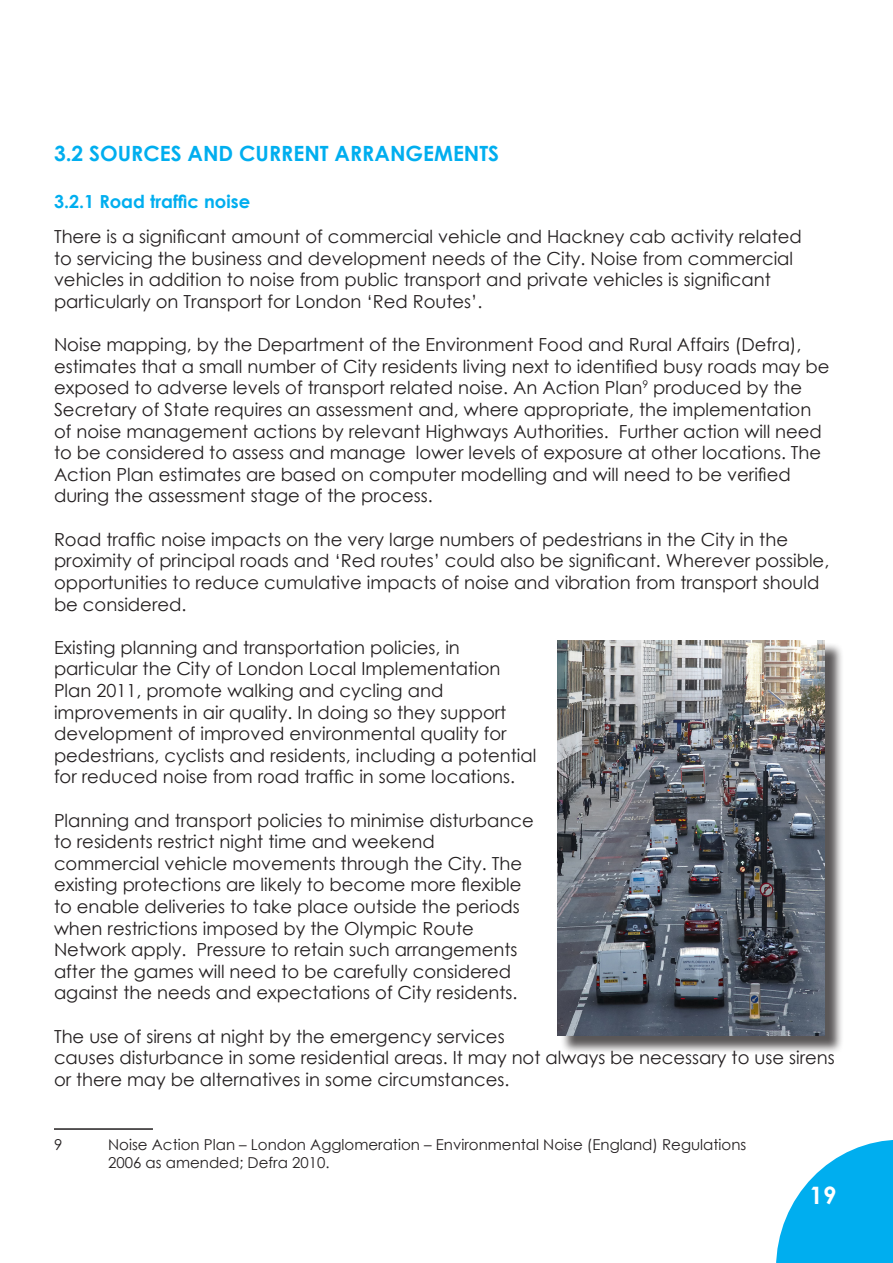
<style>
.page{position:relative;width:893px;height:1263px;background:#fff}
.page>*{position:absolute;margin:0;border:0;box-sizing:border-box;transform-origin:0 0}
.t1{font:700 24px "Century Gothic";color:#fff}
.Heading_Level_2{font:700 21px "Century Gothic";color:#00aeef}
.General_Paragraph{font:18px/21.6px "Century Gothic";color:#231f20}
.Sub_Heading{font:700 18px "Century Gothic";color:#00aeef}
.General_Paragraph-2{font:15px/18px "Century Gothic";color:#231f20}
</style>
<div class="page">
<svg style="left:776px;top:1140px;width:117px;height:123px"></svg>
<div style="left:807px;top:1185px;width:32px;height:32px;background:#00aeef"></div>
<div style="left:560px;top:642px;width:283px;height:412px;background:#231f20;opacity:.75"></div>
<img style="left:557px;top:640px;width:268px;height:395px">
<hr style="left:54px;top:1128px;width:99px;height:2px;background:#231f20">
<p class="Heading_Level_2" style="left:54px;top:138px;width:447px">3.2 SOURCES AND CURRENT ARRANGEMENTS</p>
<p class="Sub_Heading" style="left:54px;top:188px;width:198px">3.2.1 Road traffic noise</p>
<p class="General_Paragraph" style="left:54px;top:226px;width:749px">There is a significant amount of commercial vehicle and Hackney cab activity related to servicing the business and development needs of the City. Noise from commercial vehicles in addition to noise from public transport and private vehicles is significant particularly on Transport for London ‘Red Routes’.</p>
<p class="General_Paragraph" style="left:54px;top:334px;width:777px">Noise mapping, by the Department of the Environment Food and Rural Affairs (Defra), estimates that a small number of City residents living next to identified busy roads may be exposed to adverse levels of transport related noise. An Action Plan<sup>9</sup> produced by the Secretary of State requires an assessment and, where appropriate, the implementation of noise management actions by relevant Highways Authorities. Further action will need to be considered to assess and manage lower levels of exposure at other locations. The Action Plan estimates are based on computer modelling and will need to be verified during the assessment stage of the process.</p>
<p class="General_Paragraph" style="left:54px;top:528px;width:777px">Road traffic noise impacts on the very large numbers of pedestrians in the City in the proximity of principal roads and ‘Red routes’ could also be significant. Wherever possible, opportunities to reduce cumulative impacts of noise and vibration from transport should be considered.</p>
<p class="General_Paragraph" style="left:54px;top:636px;width:484px">Existing planning and transportation policies, in particular the City of London Local Implementation Plan 2011, promote walking and cycling and improvements in air quality. In doing so they support development of improved environmental quality for pedestrians, cyclists and residents, including a potential for reduced noise from road traffic in some locations.</p>
<p class="General_Paragraph" style="left:54px;top:809px;width:481px">Planning and transport policies to minimise disturbance to residents restrict night time and weekend commercial vehicle movements through the City. The existing protections are likely to become more flexible to enable deliveries to take place outside the periods when restrictions imposed by the Olympic Route Network apply. Pressure to retain such arrangements after the games will need to be carefully considered against the needs and expectations of City residents.</p>
<p class="General_Paragraph" style="left:54px;top:1025px;width:782px">The use of sirens at night by the emergency services<br>causes disturbance in some residential areas. It may not always be necessary to use sirens or there may be alternatives in some circumstances.</p>
<p class="General_Paragraph-2" style="left:54px;top:1135px;width:10px">9</p>
<p class="General_Paragraph-2" style="left:108px;top:1135px;width:640px">Noise Action Plan – London Agglomeration – Environmental Noise (England) Regulations<br>2006 as amended; Defra 2010.</p>
<p class="t1" style="left:810px;top:1177px;width:28px">19</p>
</div>
